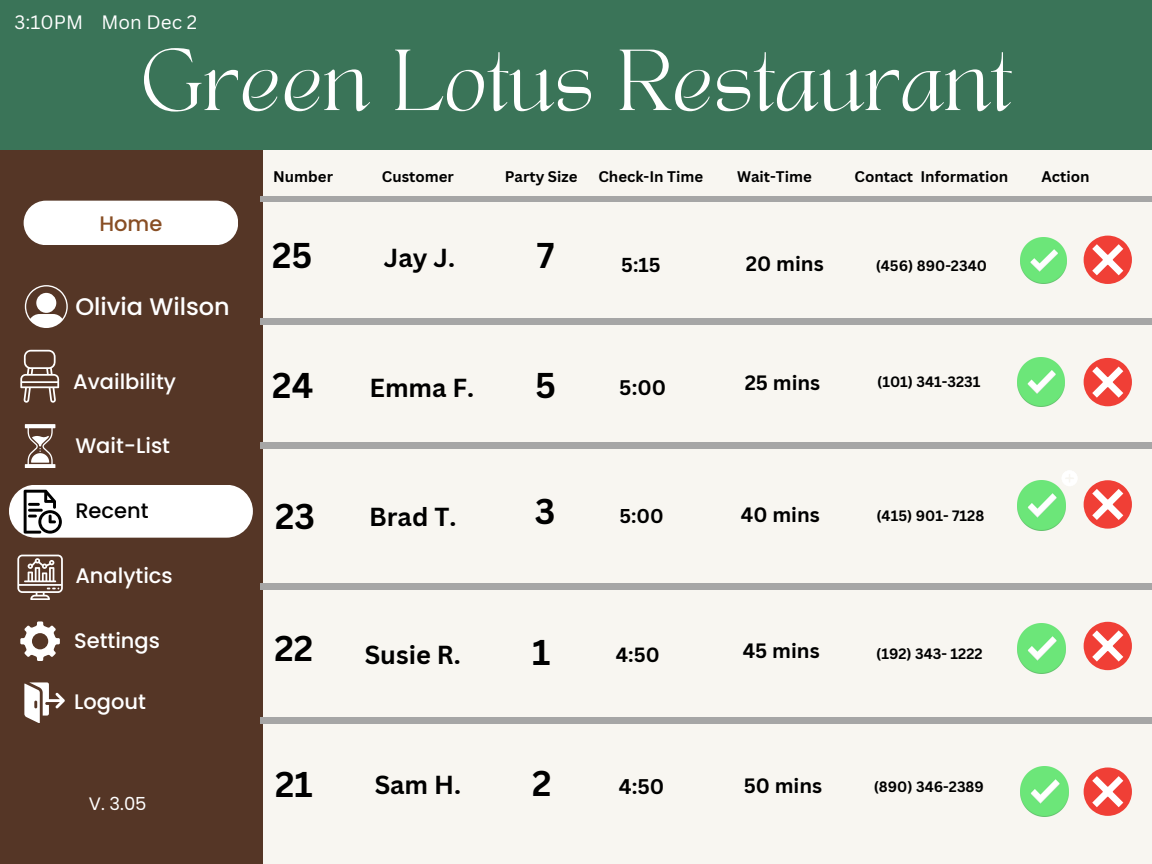
<style>
.page{position:relative;width:1152px;height:864px;background:#f8f6f1}
.page>*{position:absolute;margin:0;border:0;box-sizing:border-box;transform-origin:0 0}
.t1{font:60.45px "TANAEGEAN";color:#fff}
.t2{font:700 34.8px "Canva Sans";color:#000}
.t3{font:700 25.35px "Canva Sans";color:#000}
.t4{font:500 24px "Poppins";color:#fff}
.t5{font:500 21px "Poppins";color:#fff}
.t6{font:500 21px "Poppins";color:#000}
.t7{font:500 21px "Poppins";color:#884e24}
.t8{font:700 20.7px "Canva Sans";color:#000}
.t9{font:700 20.55px "Canva Sans";color:#000}
.t10{font:700 20.25px "Canva Sans";color:#000}
.t11{font:700 19.95px "Canva Sans";color:#000}
.t12{font:700 19.65px "Canva Sans";color:#000}
.t13{font:700 19.5px "Canva Sans";color:#000}
.t14{font:18.9px "Canva Sans";color:#fff}
.t15{font:18px "Poppins";color:#fff}
.t16{font:700 15px "Canva Sans";color:#000}
.t17{font:700 14.55px "Canva Sans";color:#000}
</style>
<div class="page">
<div style="left:0;top:108px;width:262px;height:756px;background:#553626"></div>
<div style="left:9px;top:485px;width:244px;height:53px;background:#fff;border-radius:26px"></div>
<div style="left:24px;top:201px;width:214px;height:44px;background:#fff;border-radius:22px"></div>
<svg style="left:25px;top:285px;width:43px;height:43px"></svg>
<svg style="left:20px;top:621px;width:40px;height:40px"></svg>
<svg style="left:24px;top:682px;width:41px;height:41px"></svg>
<svg style="left:25px;top:424px;width:30px;height:44px"></svg>
<svg style="left:24px;top:490px;width:38px;height:44px"></svg>
<svg style="left:17px;top:555px;width:45px;height:45px"></svg>
<svg style="left:20px;top:350px;width:39px;height:53px"></svg>
<div style="left:0;top:0;width:1152px;height:150px;background:#3a7458"></div>
<svg style="left:1062px;top:470px;width:15px;height:16px"></svg>
<div style="left:261px;top:196px;width:891px;height:6px;background:#a6a6a6"></div>
<div style="left:261px;top:318px;width:891px;height:7px;background:#a6a6a6"></div>
<div style="left:261px;top:442px;width:891px;height:7px;background:#a6a6a6"></div>
<div style="left:261px;top:583px;width:891px;height:7px;background:#a6a6a6"></div>
<div style="left:261px;top:717px;width:891px;height:7px;background:#a6a6a6"></div>
<img style="left:1020px;top:238px;width:46px;height:46px">
<svg style="left:1084px;top:236px;width:48px;height:48px"></svg>
<img style="left:1017px;top:358px;width:47px;height:48px">
<img style="left:1017px;top:481px;width:49px;height:49px">
<img style="left:1017px;top:624px;width:49px;height:49px">
<img style="left:1020px;top:767px;width:48px;height:49px">
<svg style="left:1084px;top:358px;width:48px;height:48px"></svg>
<svg style="left:1084px;top:480px;width:48px;height:49px"></svg>
<svg style="left:1084px;top:622px;width:48px;height:48px"></svg>
<svg style="left:1084px;top:767px;width:48px;height:49px"></svg>
<p class="t14" style="left:15px;top:9px;width:184px">3:10PM Mon Dec 2</p>
<h3 class="t1" style="left:140px;top:46px;width:873px">Green Lotus Restaurant</h3>
<p class="t7" style="left:99px;top:209px;width:64px">Home</p>
<h5 class="t4" style="left:75px;top:290px;width:156px">Olivia Wilson</h5>
<p class="t5" style="left:73px;top:366px;width:104px">Availbility</p>
<h1 class="t5" style="left:75px;top:431px;width:96px">Wait-List</h1>
<p class="t6" style="left:75px;top:496px;width:75px">Recent</p>
<h3 class="t5" style="left:75px;top:561px;width:99px">Analytics</h3>
<h3 class="t5" style="left:74px;top:626px;width:87px">Settings</h3>
<h2 class="t5" style="left:74px;top:687px;width:73px">Logout</h2>
<p class="t15" style="left:89px;top:791px;width:59px">V. 3.05</p>
<h3 class="t16" style="left:273px;top:166px;width:61px">Number</h3>
<h3 class="t16" style="left:382px;top:166px;width:74px">Customer</h3>
<p class="t16" style="left:505px;top:166px;width:74px">Party Size</p>
<p class="t16" style="left:737px;top:166px;width:76px">Wait-Time</p>
<h3 class="t16" style="left:855px;top:166px;width:155px">Contact Information</h3>
<p class="t16" style="left:1041px;top:166px;width:50px">Action</p>
<p class="t16" style="left:598px;top:166px;width:106px">Check-In Time</p>
<h4 class="t2" style="left:272px;top:231px;width:42px">25</h4>
<h3 class="t2" style="left:537px;top:231px;width:19px">7</h3>
<p class="t3" style="left:384px;top:240px;width:73px">Jay J.</p>
<p class="t2" style="left:272px;top:361px;width:43px">24</p>
<p class="t3" style="left:369px;top:370px;width:106px">Emma F.</p>
<p class="t2" style="left:535px;top:361px;width:22px">5</p>
<p class="t2" style="left:275px;top:492px;width:41px">23</p>
<p class="t3" style="left:369px;top:499px;width:89px">Brad T.</p>
<p class="t2" style="left:535px;top:487px;width:22px">3</p>
<p class="t2" style="left:275px;top:624px;width:40px">22</p>
<p class="t3" style="left:365px;top:637px;width:98px">Susie R.</p>
<p class="t2" style="left:532px;top:628px;width:20px">1</p>
<p class="t2" style="left:275px;top:760px;width:39px">21</p>
<h2 class="t3" style="left:375px;top:767px;width:88px">Sam H.</h2>
<h3 class="t2" style="left:532px;top:759px;width:21px">2</h3>
<p class="t12" style="left:621px;top:251px;width:41px">5:15</p>
<h3 class="t9" style="left:619px;top:373px;width:48px">5:00</h3>
<h2 class="t13" style="left:619px;top:502px;width:46px">5:00</h2>
<p class="t11" style="left:616px;top:640px;width:45px">4:50</p>
<h3 class="t8" style="left:619px;top:772px;width:47px">4:50</h3>
<h3 class="t10" style="left:746px;top:249px;width:79px">20 mins</h3>
<p class="t17" style="left:876px;top:255px;width:113px">(456) 890-2340</p>
<p class="t10" style="left:745px;top:368px;width:77px">25 mins</p>
<p class="t17" style="left:877px;top:372px;width:105px">(101) 341-3231</p>
<p class="t10" style="left:741px;top:500px;width:80px">40 mins</p>
<p class="t17" style="left:876px;top:505px;width:109px">(415) 901- 7128</p>
<p class="t10" style="left:743px;top:636px;width:78px">45 mins</p>
<p class="t17" style="left:876px;top:644px;width:108px">(192) 343- 1222</p>
<p class="t10" style="left:744px;top:771px;width:80px">50 mins</p>
<p class="t17" style="left:874px;top:777px;width:112px">(890) 346-2389</p>
</div>
